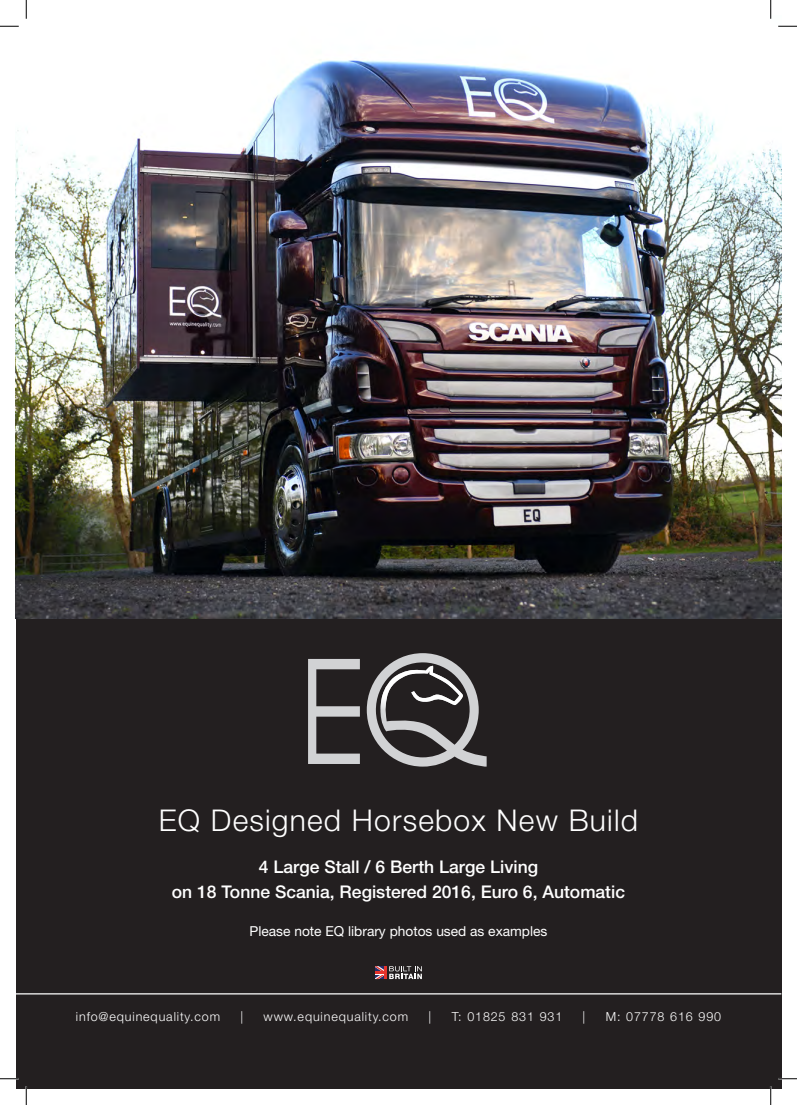
<style>
.page{position:relative;width:797px;height:1105px;background:#fff}
.page>*{position:absolute;margin:0;border:0;box-sizing:border-box;transform-origin:0 0}
.t1{font:300 30px "Helvetica Neue LT Std";letter-spacing:.04em;color:#fff}
.t2{font:500 17.5px "Helvetica Neue LT Std";color:#fff}
.t3{font:13.75px "Helvetica Neue LT Std";color:#fff}
.t4{font:300 12.5px "Helvetica Neue LT Std";letter-spacing:.07em;color:#fff}
</style>
<div class="page">
<div style="left:16px;top:16px;width:765px;height:1073px;background:#231f20"></div>
<hr style="left:16px;top:993px;width:765px;height:1px;background:#fff">
<img style="left:16px;top:16px;width:765px;height:602px">
<svg style="left:308px;top:659px;width:52px;height:105px"></svg>
<svg style="left:367px;top:653px;width:119px;height:114px"></svg>
<svg style="left:375px;top:966px;width:47px;height:13px"></svg>
<svg style="left:0;top:25px;width:19px;height:2px"></svg>
<svg style="left:778px;top:25px;width:19px;height:2px"></svg>
<svg style="left:0;top:1078px;width:19px;height:1px"></svg>
<svg style="left:778px;top:1078px;width:19px;height:1px"></svg>
<svg style="left:25px;top:0;width:2px;height:19px"></svg>
<svg style="left:25px;top:1086px;width:2px;height:19px"></svg>
<svg style="left:770px;top:0;width:1px;height:19px"></svg>
<svg style="left:770px;top:1086px;width:1px;height:19px"></svg>
<p class="t1" style="left:159px;top:802px;width:480px">EQ Designed Horsebox New Build</p>
<p class="t2" style="left:259px;top:856px;width:281px">4 Large Stall / 6 Berth Large Living</p>
<p class="t2" style="left:172px;top:881px;width:454px">on 18 Tonne Scania, Registered 2016, Euro 6, Automatic</p>
<p class="t3" style="left:249px;top:922px;width:299px">Please note EQ library photos used as examples</p>
<p class="t4" style="left:76px;top:1009px;width:146px">info@equinequality.com</p>
<p class="t4" style="left:240px;top:1009px;width:4px">|</p>
<p class="t4" style="left:263px;top:1009px;width:146px">www.equinequality.com</p>
<p class="t4" style="left:428px;top:1009px;width:4px">|</p>
<p class="t4" style="left:451px;top:1009px;width:112px">T: 01825 831 931</p>
<p class="t4" style="left:582px;top:1009px;width:4px">|</p>
<p class="t4" style="left:605px;top:1009px;width:117px">M: 07778 616 990</p>
</div>
